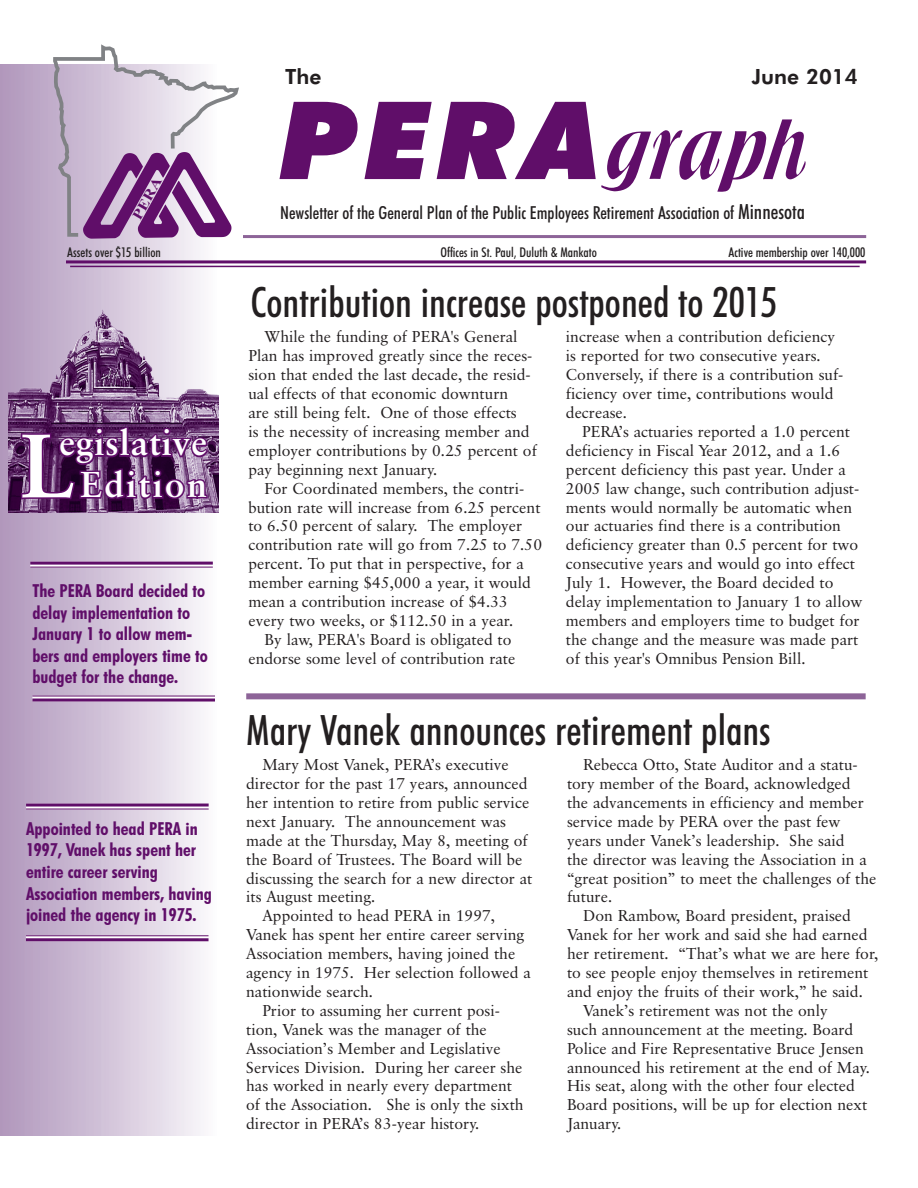
<style>
.page{position:relative;width:918px;height:1188px;background:#fff}
.page>*{position:absolute;margin:0;border:0;box-sizing:border-box;transform-origin:0 0}
.t1{font:700 90px "Classical Garamond BT";color:#fff}
.t2{font:72px "Brochure";letter-spacing:.05em;color:#600e69}
.head28{font:500 condensed 42px "Futura BT";color:#231f20}
.t3{font:700 36px/41.7px "Classical Garamond BT";letter-spacing:.02em;color:#fff;text-align:center}
.flagtop{font:800 21px "Futura BT";color:#231f20}
.Coltextred{font:700 condensed 18px/21.6px "Futura BT";color:#600e69}
.flagsystem{font:500 condensed 18px "Futura BT";color:#231f20}
.t4{font:15.75px/18.9px "Classical Garamond BT";color:#231f20}
.t5{font:700 14.1px "Times New Roman";color:#600e69;scale:1.2 1}
.t6{font:500 condensed 13.5px "Futura BT";color:#231f20}
.s1{font-family:"Futura BT";font-weight:900;font-style:italic;font-size:108px}
.s2{font-size:21px}
</style>
<div class="page">
<div style="left:0;top:65px;width:220px;height:1071px;background:linear-gradient(to right,#af95ba,#faf8fb)"></div>
<hr style="left:243px;top:235px;width:623px;height:3px;background:#8d6498">
<hr style="left:66px;top:260px;width:800px;height:3px;background:#600e69">
<hr style="left:70px;top:266px;width:790px;height:1px;background:#600e69">
<svg style="left:51px;top:44px;width:188px;height:195px"></svg>
<svg style="left:30px;top:565px;width:183px;height:2px"></svg>
<hr style="left:30px;top:562px;width:183px;height:3px;background:#600e69">
<hr style="left:30px;top:567px;width:183px;height:1px;background:#600e69">
<svg style="left:32px;top:697px;width:183px;height:2px"></svg>
<hr style="left:32px;top:699px;width:183px;height:3px;background:#600e69">
<hr style="left:32px;top:696px;width:183px;height:1px;background:#600e69">
<svg style="left:26px;top:807px;width:183px;height:2px"></svg>
<hr style="left:26px;top:804px;width:183px;height:3px;background:#600e69">
<hr style="left:26px;top:809px;width:183px;height:1px;background:#600e69">
<svg style="left:26px;top:936px;width:183px;height:2px"></svg>
<hr style="left:26px;top:938px;width:183px;height:3px;background:#600e69">
<hr style="left:26px;top:935px;width:183px;height:1px;background:#600e69">
<img style="left:9px;top:294px;width:209px;height:218px">
<svg style="left:18px;top:425px;width:192px;height:77px;background:#642d6c"></svg>
<div style="left:246px;top:693px;width:620px;height:6px;background:#8d6498"></div>
<p class="t5" style="left:127px;top:214px;width:40px;rotate:-61deg">PERA</p>
<p class="flagtop" style="left:285px;top:64px;width:38px">The</p>
<p class="flagtop" style="left:752px;top:64px;width:107px">June 2014</p>
<p class="t2" style="left:279px;top:107px;width:522px"><span class="s1">PERA</span>graph</p>
<p class="flagsystem" style="left:280px;top:202px;width:526px">Newsletter of the General Plan of the Public Employees Retirement Association of <span class="s2">Minnesota</span></p>
<p class="t6" style="left:67px;top:244px;width:95px">Assets over $15 billion</p>
<p class="t6" style="left:440px;top:244px;width:158px">Offices in St. Paul, Duluth &amp; Mankato</p>
<p class="t6" style="left:729px;top:244px;width:138px">Active membership over 140,000</p>
<p class="t3" style="left:59px;top:422px;width:149px">egislative<br>Edition</p>
<p class="t1" style="left:20px;top:411px;width:56px">L</p>
<p class="Coltextred" style="left:32px;top:580px;width:177px">The PERA Board decided to delay implementation to<br>January 1 to allow mem&shy;bers and employers time to budget for the change.</p>
<p class="Coltextred" style="left:26px;top:817px;width:187px">Appointed to head PERA in<br>1997, Vanek has spent her entire career serving<br>Association members, having joined the agency in 1975.</p>
<p class="head28" style="left:251px;top:277px;width:528px">Contribution increase postponed to 2015</p>
<p class="t4" style="left:248px;top:327px;width:290px;text-indent:16px">While the funding of PERA's General Plan has improved greatly since the reces&shy;sion that ended the last decade, the resid&shy;ual effects of that economic downturn<br>are still being felt. One of those effects<br>is the necessity of increasing member and employer contributions by 0.25 percent of pay beginning next January.</p>
<p class="t4" style="left:248px;top:479px;width:295px;text-indent:16px">For Coordinated members, the contri&shy;bution rate will increase from 6.25 percent to 6.50 percent of salary. The employer contribution rate will go from 7.25 to 7.50 percent. To put that in perspective, for a member earning $45,000 a year, it would mean a contribution increase of $4.33 every two weeks, or $112.50 in a year.</p>
<p class="t4" style="left:248px;top:630px;width:269px;text-align:right">By law, PERA's Board is obligated to endorse some level of contribution rate</p>
<p class="t4" style="left:566px;top:327px;width:279px">increase when a contribution deficiency is reported for two consecutive years.<br>Conversely, if there is a contribution suf&shy;ficiency over time, contributions would decrease.</p>
<p class="t4" style="left:566px;top:422px;width:298px;text-indent:16px">PERA’s actuaries reported a 1.0 percent deficiency in Fiscal Year 2012, and a 1.6 percent deficiency this past year. Under a 2005 law change, such contribution adjust&shy;ments would normally be automatic when our actuaries find there is a contribution deficiency greater than 0.5 percent for two consecutive years and would go into effect July 1. However, the Board decided to delay implementation to January 1 to allow members and employers time to budget for the change and the measure was made part of this year's Omnibus Pension Bill.</p>
<p class="head28" style="left:246px;top:704px;width:526px">Mary Vanek announces retirement plans</p>
<p class="t4" style="left:246px;top:755px;width:288px;text-indent:16px">Mary Most Vanek, PERA’s executive director for the past 17 years, announced her intention to retire from public service next January. The announcement was made at the Thursday, May 8, meeting of the Board of Trustees. The Board will be discussing the search for a new director at its August meeting.</p>
<p class="t4" style="left:246px;top:906px;width:286px;text-indent:16px">Appointed to head PERA in 1997, Vanek has spent her entire career serving Association members, having joined the agency in 1975. Her selection followed a nationwide search.</p>
<p class="t4" style="left:246px;top:1001px;width:279px;text-indent:16px">Prior to assuming her current posi&shy;tion, Vanek was the manager of the Association’s Member and Legislative Services Division. During her career she has worked in nearly every department of the Association. She is only the sixth director in PERA’s 83-year history.</p>
<p class="t4" style="left:567px;top:755px;width:311px;text-indent:16px">Rebecca Otto, State Auditor and a statu&shy;tory member of the Board, acknowledged<br>the advancements in efficiency and member service made by PERA over the past few years under Vanek’s leadership. She said<br>the director was leaving the Association in a “great position” to meet the challenges of the future.</p>
<p class="t4" style="left:567px;top:906px;width:313px;text-indent:16px">Don Rambow, Board president, praised Vanek for her work and said she had earned her retirement. “That’s what we are here for, to see people enjoy themselves in retirement and enjoy the fruits of their work,” he said.</p>
<p class="t4" style="left:567px;top:1001px;width:305px;text-indent:16px">Vanek’s retirement was not the only<br>such announcement at the meeting. Board Police and Fire Representative Bruce Jensen announced his retirement at the end of May.<br>His seat, along with the other four elected Board positions, will be up for election next January.</p>
</div>
